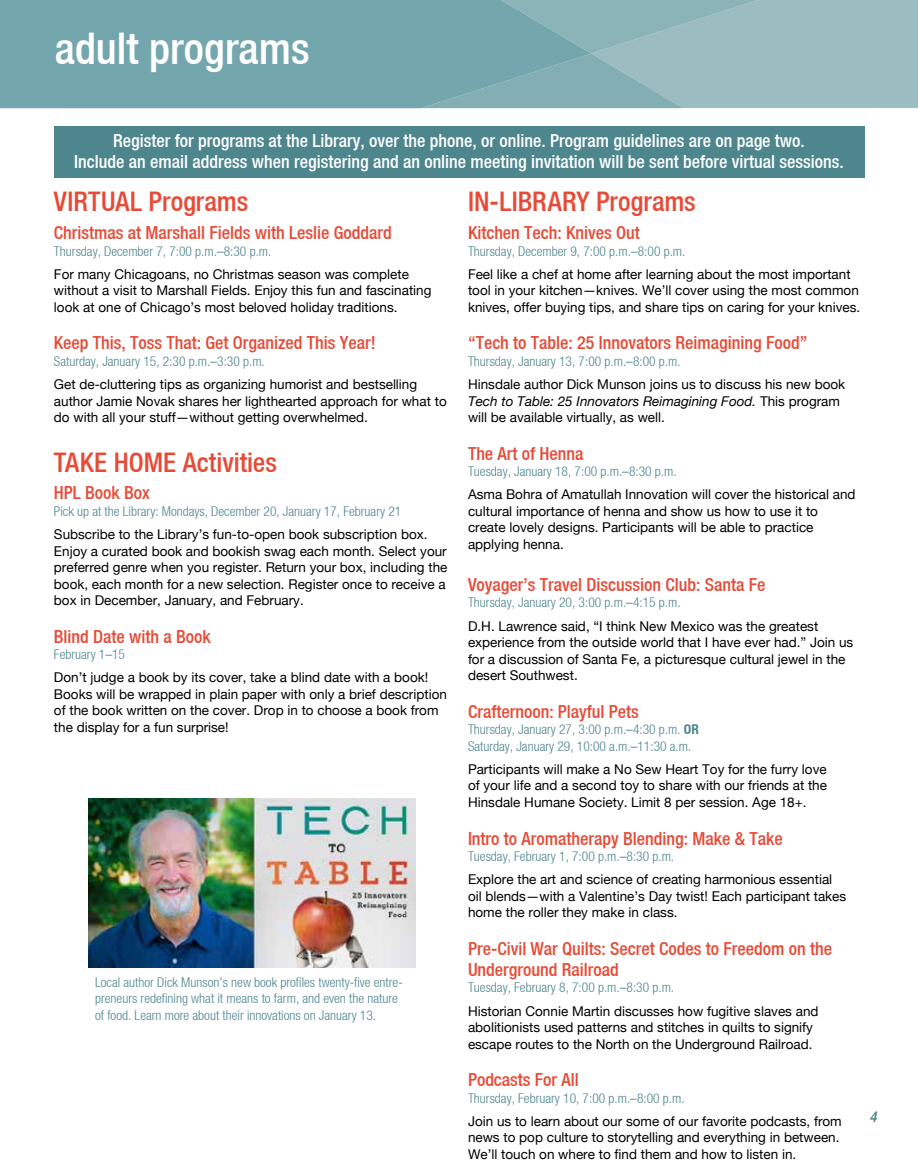
<style>
.page{position:relative;width:918px;height:1175px;background:#fff}
.page>*{position:absolute;margin:0;border:0;box-sizing:border-box;transform-origin:0 0}
.t1{font:500 condensed 43.5px "Helvetica Neue LT";color:#fff}
.t2{font:500 condensed 27px "Helvetica Neue LT";color:#e74b37}
.t3{font:500 condensed 18px/21px "Helvetica Neue LT";color:#e74b37}
.t4{font:500 condensed 18px/21px "Helvetica Neue LT";color:#fff;text-align:center}
.t5{font:italic 500 condensed 15px "Helvetica Neue LT";color:#4e868e}
.t6{font:13.5px/16.5px "Helvetica Neue";color:#000}
.t7{font:300 condensed 13.5px/16.5px "Helvetica Neue LT";color:#4e868e}
.t8{font:italic 13.5px "Helvetica Neue LT";color:#000}
.s1{font-family:"Helvetica Neue";font-style:normal}
.s2{font-weight:700}
</style>
<div class="page">
<div style="left:758px;top:0;width:160px;height:108px;background:#9bbcc0"></div>
<svg style="left:591px;top:0;width:167px;height:108px"></svg>
<svg style="left:0;top:0;width:591px;height:108px;fill:#74a7ad"></svg>
<div style="left:54px;top:126px;width:810px;height:51px;background:#4e868e"></div>
<img style="left:88px;top:798px;width:328px;height:169px">
<h1 class="t1" style="left:55px;top:22px;width:256px">adult programs</h1>
<h3 class="t4" style="left:74px;top:130px;width:771px">Register for programs at the Library, over the phone, or online. Program guidelines are on page two.<br>Include an email address when registering and an online meeting invitation will be sent before virtual sessions.</h3>
<h2 class="t2" style="left:54px;top:185px;width:196px">VIRTUAL Programs</h2>
<h3 class="t3" style="left:54px;top:222px;width:339px">Christmas at Marshall Fields with Leslie Goddard</h3>
<p class="t7" style="left:54px;top:242px;width:219px">Thursday, December 7, 7:00 p.m.–8:30 p.m.</p>
<p class="t6" style="left:54px;top:265px;width:379px">For many Chicagoans, no Christmas season was complete without a visit to Marshall Fields. Enjoy this fun and fascinating look at one of Chicago’s most beloved holiday traditions.</p>
<h3 class="t3" style="left:54px;top:332px;width:323px">Keep This, Toss That: Get Organized This Year!</h3>
<p class="t7" style="left:54px;top:353px;width:212px">Saturday, January 15, 2:30 p.m.–3:30 p.m.</p>
<p class="t6" style="left:54px;top:376px;width:394px">Get de-cluttering tips as organizing humorist and bestselling author Jamie Novak shares her lighthearted approach for what to do with all your stuff—without getting overwhelmed.</p>
<h2 class="t2" style="left:54px;top:446px;width:224px">TAKE HOME Activities</h2>
<h3 class="t3" style="left:54px;top:482px;width:97px">HPL Book Box</h3>
<p class="t7" style="left:54px;top:503px;width:349px">Pick up at the Library: Mondays, December 20, January 17, February 21</p>
<p class="t6" style="left:54px;top:526px;width:395px">Subscribe to the Library’s fun-to-open book subscription box.<br>Enjoy a curated book and bookish swag each month. Select your preferred genre when you register. Return your box, including the book, each month for a new selection. Register once to receive a box in December, January, and February.</p>
<h3 class="t3" style="left:54px;top:625px;width:158px">Blind Date with a Book</h3>
<p class="t7" style="left:54px;top:646px;width:73px">February 1–15</p>
<p class="t6" style="left:54px;top:669px;width:395px">Don’t judge a book by its cover, take a blind date with a book!<br>Books will be wrapped in plain paper with only a brief description of the book written on the cover. Drop in to choose a book from the display for a fun surprise!</p>
<p class="t7" style="left:95px;top:973px;width:309px">Local author Dick Munson’s new book profiles twenty-five entre&shy;preneurs redefining what it means to farm, and even the nature of food. Learn more about their innovations on January 13.</p>
<h2 class="t2" style="left:468px;top:185px;width:229px">IN-LIBRARY Programs</h2>
<h3 class="t3" style="left:468px;top:222px;width:173px">Kitchen Tech: Knives Out</h3>
<p class="t7" style="left:468px;top:242px;width:219px">Thursday, December 9, 7:00 p.m.–8:00 p.m.</p>
<p class="t6" style="left:468px;top:265px;width:394px">Feel like a chef at home after learning about the most important tool in your kitchen—knives. We’ll cover using the most common knives, offer buying tips, and share tips on caring for your knives.</p>
<h3 class="t3" style="left:468px;top:332px;width:341px">“Tech to Table: 25 Innovators Reimagining Food”</h3>
<p class="t7" style="left:468px;top:353px;width:214px">Thursday, January 13, 7:00 p.m.–8:00 p.m.</p>
<p class="t6" style="left:468px;top:376px;width:379px">Hinsdale author Dick Munson joins us to discuss his new book</p>
<p class="t8" style="left:468px;top:392px;width:374px">Tech to Table: 25 Innovators Reimagining Food. <span class="s1">This program</span></p>
<p class="t6" style="left:468px;top:409px;width:198px">will be available virtually, as well.</p>
<h3 class="t3" style="left:468px;top:442px;width:117px">The Art of Henna</h3>
<p class="t7" style="left:468px;top:463px;width:210px">Tuesday, January 18, 7:00 p.m.–8:30 p.m.</p>
<p class="t6" style="left:468px;top:486px;width:389px">Asma Bohra of Amatullah Innovation will cover the historical and cultural importance of henna and show us how to use it to create lovely designs. Participants will be able to practice applying henna.</p>
<h3 class="t3" style="left:468px;top:574px;width:299px">Voyager’s Travel Discussion Club: Santa Fe</h3>
<p class="t7" style="left:468px;top:594px;width:214px">Thursday, January 20, 3:00 p.m.–4:15 p.m.</p>
<p class="t6" style="left:468px;top:617px;width:387px">D.H. Lawrence said, “I think New Mexico was the greatest experience from the outside world that I have ever had.” Join us for a discussion of Santa Fe, a picturesque cultural jewel in the desert Southwest.</p>
<h3 class="t3" style="left:468px;top:700px;width:172px">Crafternoon: Playful Pets</h3>
<p class="t7" style="left:468px;top:721px;width:232px">Thursday, January 27, 3:00 p.m.–4:30 p.m. <span class="s2">OR<br></span>Saturday, January 29, 10:00 a.m.–11:30 a.m.</p>
<p class="t6" style="left:468px;top:760px;width:361px;text-align:justify">Participants will make a No Sew Heart Toy for the furry love of your life and a second toy to share with our friends at the Hinsdale Humane Society. Limit 8 per session. Age 18+.</p>
<h3 class="t3" style="left:468px;top:827px;width:316px">Intro to Aromatherapy Blending: Make &amp; Take</h3>
<p class="t7" style="left:468px;top:848px;width:208px">Tuesday, February 1, 7:00 p.m.–8:30 p.m.</p>
<p class="t6" style="left:468px;top:871px;width:380px">Explore the art and science of creating harmonious essential oil blends—with a Valentine’s Day twist! Each participant takes home the roller they make in class.</p>
<h3 class="t3" style="left:468px;top:937px;width:366px">Pre-Civil War Quilts: Secret Codes to Freedom on the<br>Underground Railroad</h3>
<p class="t7" style="left:468px;top:979px;width:208px">Tuesday, February 8, 7:00 p.m.–8:30 p.m.</p>
<p class="t6" style="left:468px;top:1002px;width:352px">Historian Connie Martin discusses how fugitive slaves and abolitionists used patterns and stitches in quilts to signify escape routes to the North on the Underground Railroad.</p>
<h3 class="t3" style="left:468px;top:1069px;width:112px">Podcasts For All</h3>
<p class="t7" style="left:468px;top:1089px;width:218px">Thursday, February 10, 7:00 p.m.–8:00 p.m.</p>
<p class="t6" style="left:468px;top:1112px;width:375px">Join us to learn about our some of our favorite podcasts, from news to pop culture to storytelling and everything in between.<br>We’ll touch on where to find them and how to listen in.</p>
<p class="t5" style="left:869px;top:1107px;width:9px">4</p>
</div>
